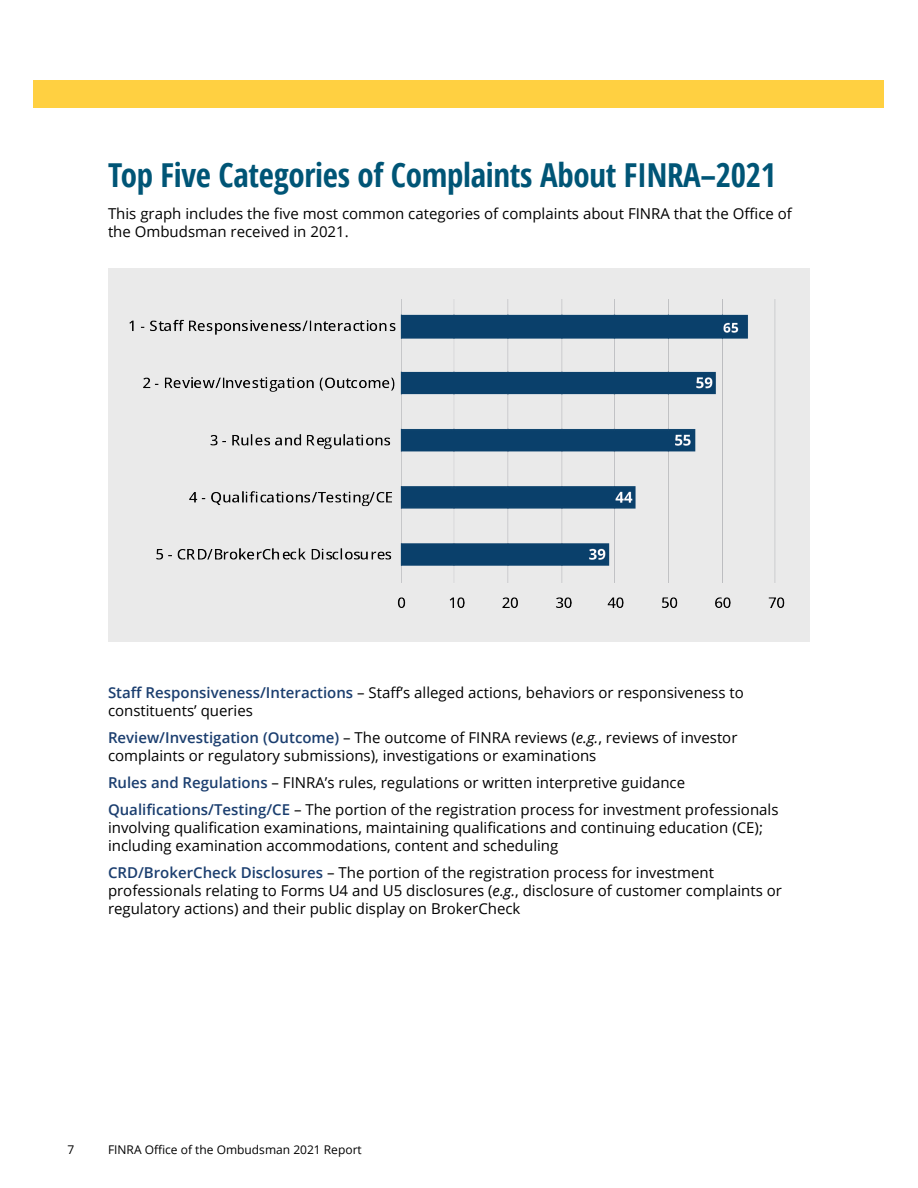
<style>
.page{position:relative;width:918px;height:1188px;background:#fff}
.page>*{position:absolute;margin:0;border:0;box-sizing:border-box;transform-origin:0 0}
.t1{font:700 33px "Open Sans Condensed";letter-spacing:-.01em;color:#005576}
.t2{font:15px/18px "Open Sans";color:#000}
.t3{font:12px "Open Sans";color:#000}
.s1{font-weight:600;color:#1b3e6f}
.s2{font-style:italic}
</style>
<div class="page">
<div style="left:34px;top:81px;width:850px;height:27px;background:#ffd041"></div>
<div style="left:108px;top:268px;width:702px;height:374px;background:#eaeaea"></div>
<img style="left:129px;top:299px;width:656px;height:309px">
<h1 class="t1" style="left:108px;top:152px;width:669px">Top Five Categories of Complaints About FINRA–2021</h1>
<p class="t2" style="left:108px;top:204px;width:686px">This graph includes the five most common categories of complaints about FINRA that the Office of the Ombudsman received in 2021.</p>
<p class="t2" style="left:108px;top:683px;width:637px"><span class="s1">Staff Responsiveness/Interactions</span> – Staff’s alleged actions, behaviors or responsiveness to constituents’ queries</p>
<p class="t2" style="left:108px;top:728px;width:631px"><span class="s1">Review/Investigation (Outcome)</span> – The outcome of FINRA reviews (<span class="s2">e.g.</span>, reviews of investor complaints or regulatory submissions), investigations or examinations</p>
<p class="t2" style="left:108px;top:769px;width:672px;line-height:27px"><span class="s1">Rules and Regulations</span> – FINRA’s rules, regulations or written interpretive guidance<br><span class="s1">Qualifications/Testing/CE</span> – The portion of the registration process for investment professionals</p>
<p class="t2" style="left:108px;top:818px;width:657px">involving qualification examinations, maintaining qualifications and continuing education (CE); including examination accommodations, content and scheduling</p>
<p class="t2" style="left:108px;top:863px;width:675px"><span class="s1">CRD/BrokerCheck Disclosures</span> – The portion of the registration process for investment professionals relating to Forms U4 and U5 disclosures (<span class="s2">e.g.</span>, disclosure of customer complaints or regulatory actions) and their public display on BrokerCheck</p>
<p class="t3" style="left:68px;top:1142px;width:8px">7</p>
<p class="t3" style="left:108px;top:1142px;width:255px">FINRA Office of the Ombudsman 2021 Report</p>
</div>
